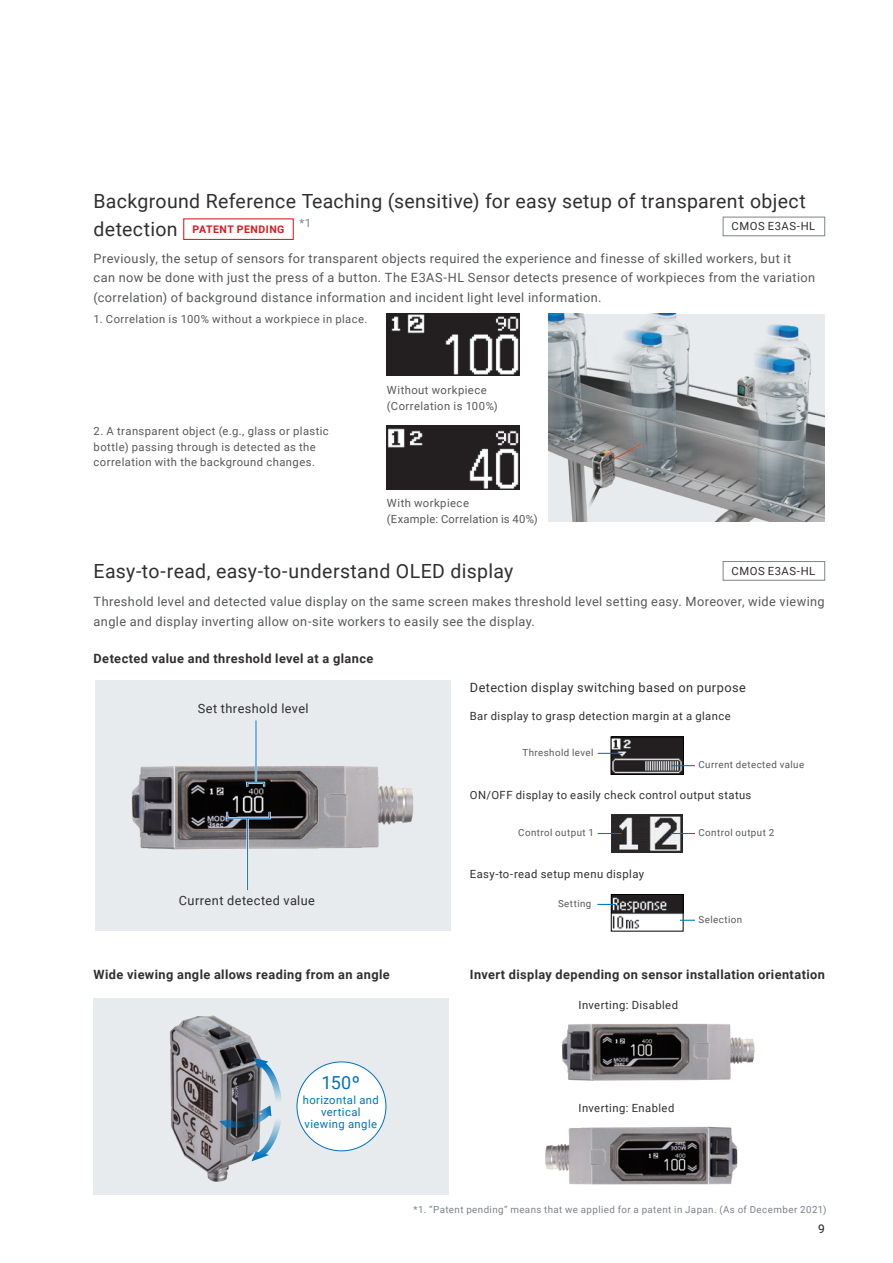
<style>
.page{position:relative;width:893px;height:1263px;background:#fff}
.page>*{position:absolute;margin:0;border:0;box-sizing:border-box;transform-origin:0 0}
.t1{font:19.5px "Roboto";letter-spacing:.015em;color:#312f30}
.t2{font:18px "Roboto";color:#0072bc}
.t3{font:12.75px/19.5px "Roboto";letter-spacing:.035em;color:#57585a}
.t4{font:700 12.75px "Roboto";letter-spacing:.035em;color:#312f30}
.t5{font:12.75px "Roboto";letter-spacing:.035em;color:#312f30}
.t6{font:12px "Roboto";color:#231f20}
.t7{font:11.4px "Roboto";color:#7b848a}
.t8{font:11.25px/15.8px "Roboto";letter-spacing:.04em;color:#57585a}
.t9{font:11.25px "Roboto";letter-spacing:.04em;color:#312f30}
.t10{font:11.25px/12px "Roboto";letter-spacing:.04em;color:#0072bc;text-align:center}
.t11{font:700 10.5px "Roboto";letter-spacing:.045em;color:#d91920}
.t12{font:9.75px "Roboto";letter-spacing:.045em;color:#57585a}
.t13{font:9.75px "Roboto";letter-spacing:.045em;color:#7b848a}
.s1{font-weight:400;font-size:19.5px;color:#312f30}
</style>
<div class="page">
<img style="left:549px;top:314px;width:276px;height:207px">
<div style="left:95px;top:681px;width:355px;height:250px;background:#e7ebed"></div>
<img style="left:131px;top:766px;width:283px;height:84px">
<img style="left:562px;top:1023px;width:193px;height:58px">
<img style="left:545px;top:1126px;width:193px;height:59px">
<div style="left:183px;top:218px;width:111px;height:22px;border:1px solid #d91920"></div>
<div style="left:723px;top:217px;width:102px;height:19px;border:1px solid #7b848a"></div>
<div style="left:723px;top:561px;width:102px;height:19px;border:1px solid #7b848a"></div>
<img style="left:387px;top:314px;width:132px;height:62px">
<img style="left:387px;top:425px;width:132px;height:64px">
<img style="left:613px;top:896px;width:68px;height:33px">
<div style="left:611px;top:894px;width:72px;height:37px;border:1px solid #000"></div>
<div style="left:94px;top:999px;width:355px;height:196px;background:#e7ebed"></div>
<img style="left:170px;top:1015px;width:90px;height:167px">
<svg style="left:219px;top:1057px;width:63px;height:104px"></svg>
<img style="left:613px;top:739px;width:68px;height:33px">
<div style="left:611px;top:737px;width:72px;height:37px;border:1px solid #000"></div>
<img style="left:612px;top:815px;width:71px;height:37px">
<svg style="left:671px;top:765px;width:24px;height:1px"></svg>
<svg style="left:598px;top:753px;width:24px;height:1px"></svg>
<svg style="left:671px;top:833px;width:24px;height:1px"></svg>
<svg style="left:598px;top:833px;width:23px;height:1px"></svg>
<svg style="left:680px;top:920px;width:15px;height:1px"></svg>
<svg style="left:597px;top:904px;width:18px;height:1px"></svg>
<hr style="left:246px;top:818px;width:3px;height:72px;background:#fff">
<hr style="left:247px;top:818px;width:1px;height:72px;background:#1e6bae">
<hr style="left:255px;top:720px;width:2px;height:62px;background:#fff">
<hr style="left:255px;top:720px;width:1px;height:63px;background:#0072bc">
<div style="left:297px;top:1062px;width:89px;height:89px;background:#fff;border-radius:50%"></div>
<h1 class="t1" style="left:94px;top:187px;width:714px">Background Reference Teaching (sensitive) for easy setup of transparent object</h1>
<p class="t11" style="left:94px;top:222px;width:192px"><span class="s1">detection</span> PATENT PENDING</p>
<p class="t7" style="left:299px;top:215px;width:13px">*1</p>
<p class="t3" style="left:94px;top:248px;width:723px">Previously, the setup of sensors for transparent objects required the experience and finesse of skilled workers, but it can now be done with just the press of a button. The E3AS-HL Sensor detects presence of workpieces from the variation (correlation) of background distance information and incident light level information.</p>
<p class="t9" style="left:732px;top:218px;width:85px">CMOS E3AS-HL</p>
<p class="t8" style="left:94px;top:311px;width:275px">1. Correlation is 100% without a workpiece in place.</p>
<p class="t8" style="left:94px;top:422px;width:237px">2. A transparent object (e.g., glass or plastic bottle) passing through is detected as the correlation with the background changes.</p>
<p class="t8" style="left:387px;top:381px;width:112px">Without workpiece (Correlation is 100%)</p>
<p class="t8" style="left:387px;top:495px;width:152px">With workpiece<br>(Example: Correlation is 40%)</p>
<h1 class="t1" style="left:94px;top:557px;width:421px">Easy-to-read, easy-to-understand OLED display</h1>
<p class="t3" style="left:94px;top:591px;width:733px">Threshold level and detected value display on the same screen makes threshold level setting easy. Moreover, wide viewing angle and display inverting allow on-site workers to easily see the display.</p>
<p class="t9" style="left:732px;top:563px;width:85px">CMOS E3AS-HL</p>
<p class="t4" style="left:94px;top:650px;width:281px">Detected value and threshold level at a glance</p>
<p class="t5" style="left:198px;top:700px;width:112px">Set threshold level</p>
<p class="t5" style="left:179px;top:892px;width:138px">Current detected value</p>
<p class="t5" style="left:470px;top:679px;width:277px">Detection display switching based on purpose</p>
<p class="t9" style="left:470px;top:708px;width:262px">Bar display to grasp detection margin at a glance</p>
<p class="t12" style="left:522px;top:745px;width:72px">Threshold level</p>
<p class="t12" style="left:698px;top:758px;width:107px">Current detected value</p>
<p class="t9" style="left:470px;top:787px;width:283px">ON/OFF display to easily check control output status</p>
<p class="t12" style="left:518px;top:826px;width:77px">Control output 1</p>
<p class="t12" style="left:698px;top:826px;width:77px">Control output 2</p>
<p class="t9" style="left:470px;top:866px;width:176px">Easy-to-read setup menu display</p>
<p class="t12" style="left:558px;top:896px;width:35px">Setting</p>
<p class="t12" style="left:698px;top:912px;width:45px">Selection</p>
<p class="t4" style="left:94px;top:966px;width:298px">Wide viewing angle allows reading from an angle</p>
<p class="t4" style="left:470px;top:966px;width:356px">Invert display depending on sensor installation orientation</p>
<h2 class="t2" style="left:322px;top:1070px;width:40px">150º</h2>
<p class="t10" style="left:303px;top:1093px;width:78px">horizontal and vertical viewing angle</p>
<p class="t9" style="left:578px;top:997px;width:101px">Inverting: Disabled</p>
<p class="t9" style="left:578px;top:1100px;width:97px">Inverting: Enabled</p>
<p class="t13" style="left:414px;top:1202px;width:414px">*1. “Patent pending” means that we applied for a patent in Japan. (As of December 2021)</p>
<p class="t6" style="left:818px;top:1220px;width:8px">9</p>
</div>
